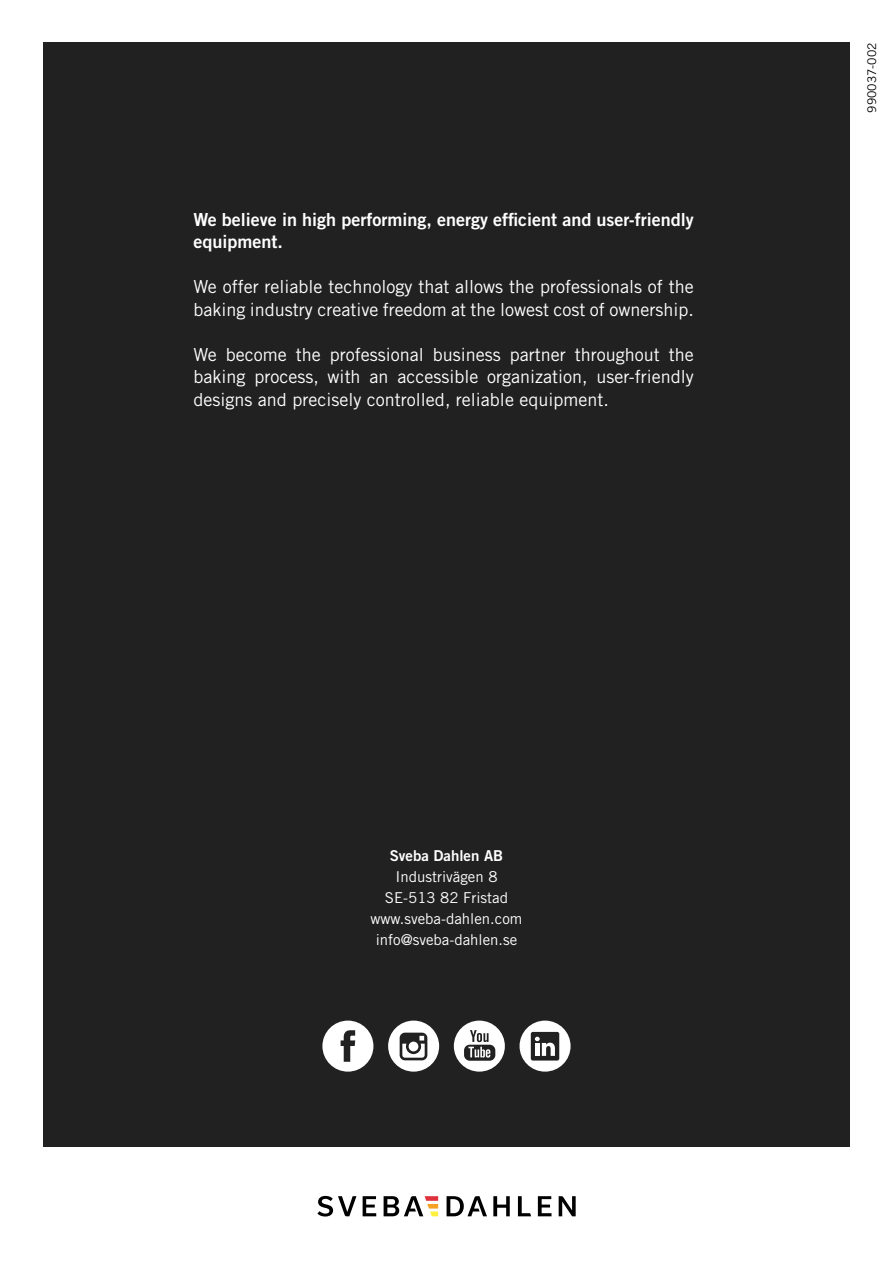
<style>
.page{position:relative;width:893px;height:1263px;background:#fff}
.page>*{position:absolute;margin:0;border:0;box-sizing:border-box;transform-origin:0 0}
.t1{font:18px/22.5px "Trade Gothic LT Std";color:#fff}
.t2{font:18px/22.5px "Trade Gothic LT Std Bd 2";color:#fff}
.t3{font:15px/21px "Trade Gothic LT Std";color:#fff;text-align:center}
.t4{font:15px "Trade Gothic LT Std Bd 2";color:#fff}
.t5{font:12px "Trade Gothic LT Std";color:#000}
</style>
<div class="page">
<div style="left:43px;top:42px;width:807px;height:1104px;background:#212121"></div>
<svg style="left:317px;top:1196px;width:39px;height:20px"></svg>
<svg style="left:363px;top:1196px;width:13px;height:20px"></svg>
<svg style="left:493px;top:1196px;width:17px;height:20px"></svg>
<svg style="left:538px;top:1196px;width:13px;height:20px"></svg>
<svg style="left:559px;top:1196px;width:17px;height:20px"></svg>
<svg style="left:447px;top:1196px;width:40px;height:20px"></svg>
<svg style="left:518px;top:1196px;width:13px;height:20px"></svg>
<svg style="left:384px;top:1196px;width:54px;height:20px"></svg>
<svg style="left:322px;top:1020px;width:51px;height:51px"></svg>
<svg style="left:520px;top:1020px;width:51px;height:51px"></svg>
<hr style="left:535px;top:1043px;width:4px;height:13px;background:#fff">
<svg style="left:454px;top:1020px;width:51px;height:51px"></svg>
<svg style="left:388px;top:1020px;width:51px;height:51px"></svg>
<p class="t2" style="left:193px;top:208px;width:502px">We believe in high performing, energy efficient and user-friendly equipment.</p>
<p class="t1" style="left:193px;top:275px;width:502px">We offer reliable technology that allows the professionals of the baking industry creative freedom at the lowest cost of ownership.</p>
<p class="t1" style="left:193px;top:343px;width:502px;text-align:justify">We become the professional business partner throughout the baking process, with an accessible organization, user-friendly designs and precisely controlled, reliable equipment.</p>
<p class="t5" style="left:865px;top:113px;width:71px;rotate:-90deg">990037-002</p>
<p class="t4" style="left:390px;top:847px;width:115px">Sveba Dahlen AB</p>
<p class="t3" style="left:371px;top:866px;width:153px">Industrivägen 8<br>SE-513 82 Fristad www.sveba-dahlen.com info@sveba-dahlen.se</p>
</div>
